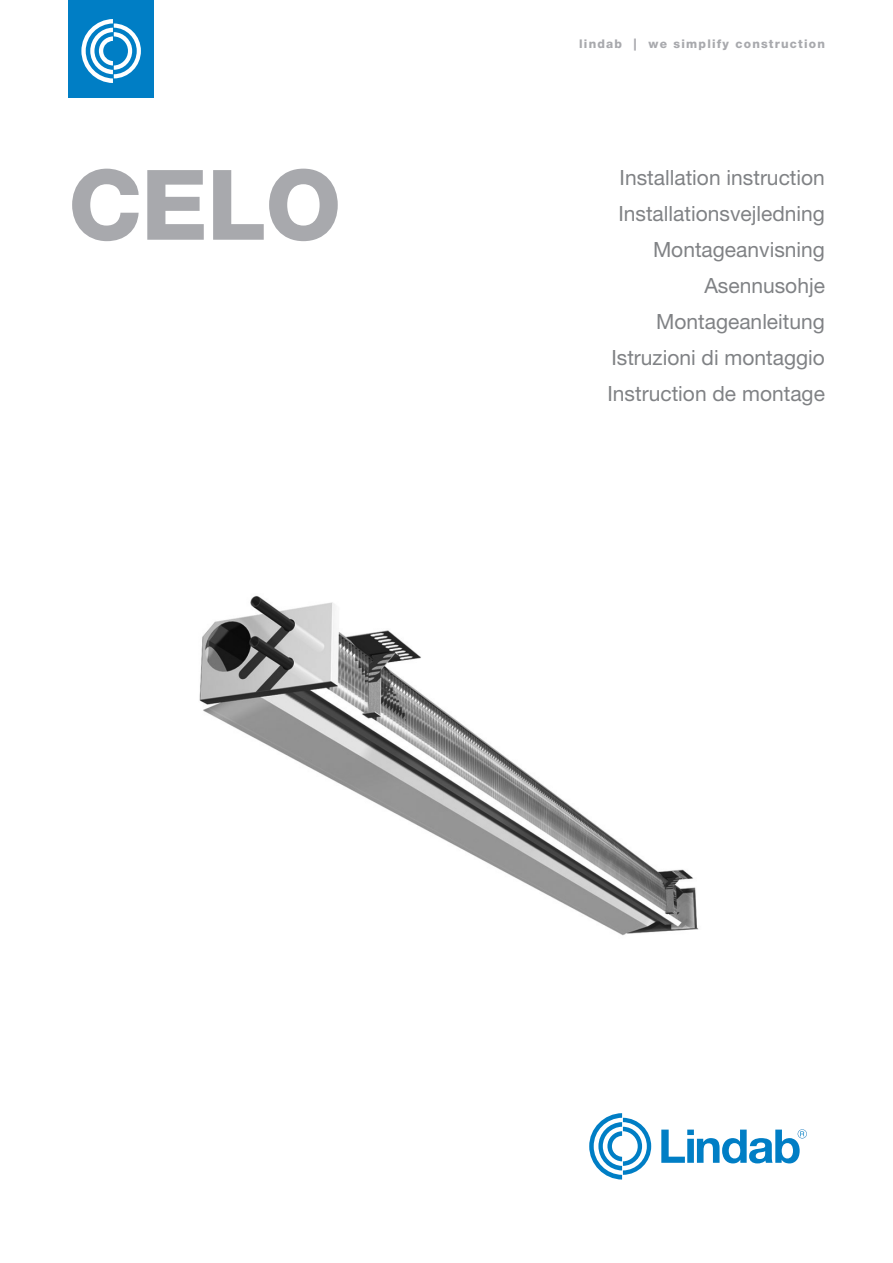
<style>
.page{position:relative;width:893px;height:1263px;background:#fff}
.page>*{position:absolute;margin:0;border:0;box-sizing:border-box;transform-origin:0 0}
.t1{font:800 97.5px "Helvetica Neue LT Pro";color:#a8a9ad}
.t2{font:21px/36px "Helvetica Neue LT Pro";color:#808285;text-align:right}
.t3{font:800 12px "Helvetica Neue LT Pro";letter-spacing:.1em;color:#a8a9ad}
</style>
<div class="page">
<div style="left:68px;top:0;width:85px;height:98px;background:#007ec5"></div>
<svg style="left:81px;top:19px;width:60px;height:64px"></svg>
<svg style="left:661px;top:1129px;width:146px;height:34px"></svg>
<svg style="left:589px;top:1113px;width:62px;height:66px"></svg>
<img style="left:199px;top:595px;width:500px;height:341px">
<p class="t3" style="left:579px;top:36px;width:247px">lindab | we simplify construction</p>
<h1 class="t1" style="left:68px;top:147px;width:275px">CELO</h1>
<p class="t2" style="left:607px;top:159px;width:219px">Installation instruction<br>Installationsvejledning<br>Montageanvisning<br>Asennusohje<br>Montageanleitung<br>Istruzioni di montaggio<br>Instruction de montage</p>
</div>
